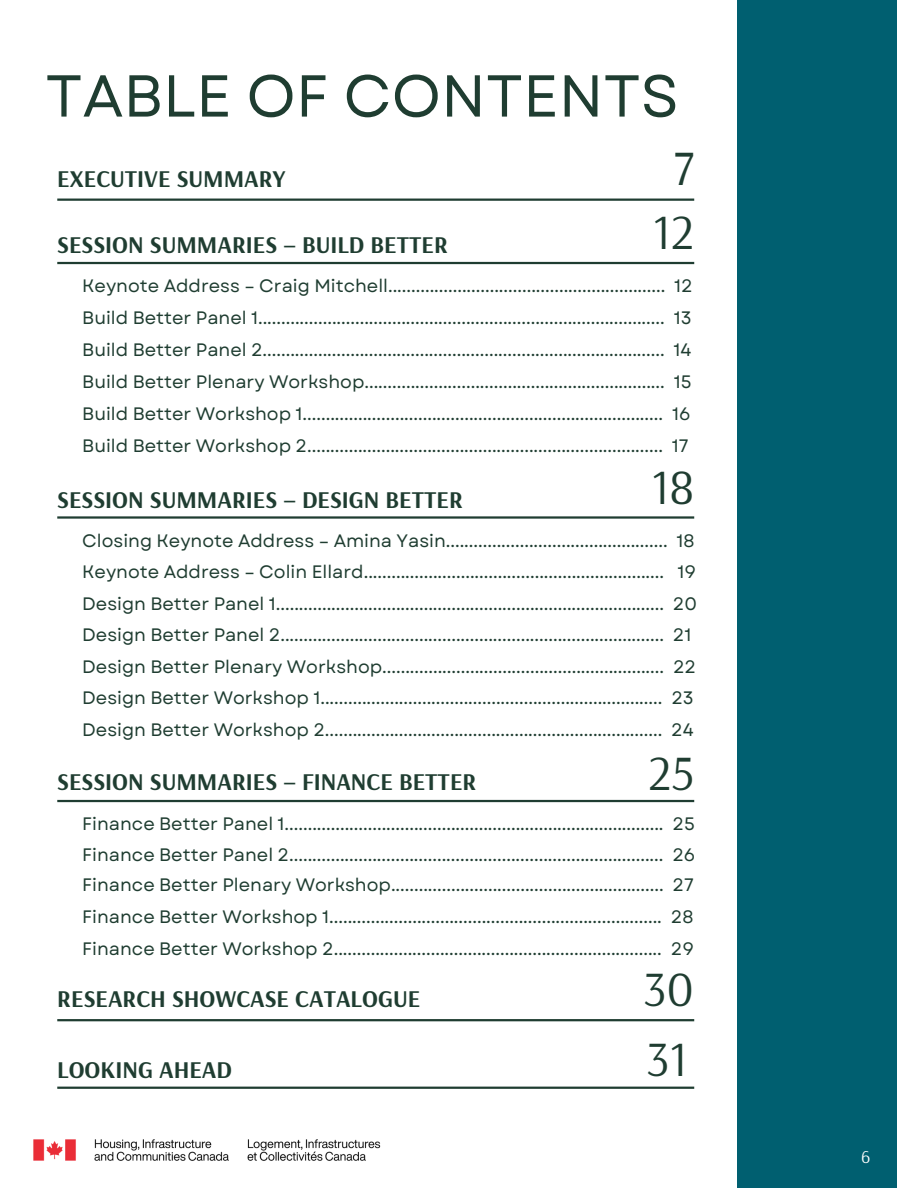
<style>
.page{position:relative;width:918px;height:1188px;background:#fff}
.page>*{position:absolute;margin:0;border:0;box-sizing:border-box;transform-origin:0 0}
.t1{font:58.95px "Garet";color:#1f3d31}
.t2{font:49.05px "Arsenal";color:#1f3d31}
.t3{font:700 24px "Arsenal";color:#1f3d31}
.t4{font:18px "Garet";color:#1f3d31}
.t5{font:18px "Arsenal";color:#fff}
</style>
<div class="page">
<div style="left:737px;top:0;width:160px;height:1188px;background:#005f70"></div>
<img style="left:33px;top:1139px;width:348px;height:22px">
<hr style="left:57px;top:199px;width:637px;height:2px;background:#1f3d31">
<hr style="left:57px;top:262px;width:637px;height:2px;background:#1f3d31">
<hr style="left:57px;top:516px;width:637px;height:3px;background:#1f3d31">
<hr style="left:57px;top:800px;width:637px;height:2px;background:#1f3d31">
<hr style="left:57px;top:1019px;width:637px;height:2px;background:#1f3d31">
<hr style="left:57px;top:1087px;width:637px;height:2px;background:#1f3d31">
<h1 class="t1" style="left:45px;top:54px;width:635px">TABLE OF CONTENTS</h1>
<p class="t3" style="left:57px;top:163px;width:230px">EXECUTIVE SUMMARY</p>
<h2 class="t2" style="left:674px;top:136px;width:22px">7</h2>
<p class="t2" style="left:653px;top:200px;width:43px">12</p>
<p class="t4" style="left:82px;top:273px;width:612px">Keynote Address – Craig Mitchell............................................................ 12</p>
<p class="t4" style="left:82px;top:305px;width:611px">Build Better Panel 1........................................................................................ 13</p>
<p class="t4" style="left:82px;top:337px;width:611px">Build Better Panel 2....................................................................................... 14</p>
<p class="t4" style="left:82px;top:369px;width:611px">Build Better Plenary Workshop................................................................. 15</p>
<p class="t4" style="left:82px;top:401px;width:610px">Build Better Workshop 1.............................................................................. 16</p>
<h2 class="t4" style="left:82px;top:433px;width:608px">Build Better Workshop 2............................................................................. 17</h2>
<p class="t3" style="left:57px;top:484px;width:407px">SESSION SUMMARIES – DESIGN BETTER</p>
<p class="t3" style="left:57px;top:229px;width:392px">SESSION SUMMARIES – BUILD BETTER</p>
<p class="t2" style="left:651px;top:455px;width:44px">18</p>
<h2 class="t4" style="left:82px;top:527px;width:614px">Closing Keynote Address – Amina Yasin................................................ 18</h2>
<p class="t4" style="left:82px;top:559px;width:615px">Keynote Address – Colin Ellard................................................................. 19</p>
<p class="t4" style="left:82px;top:590px;width:616px">Design Better Panel 1.................................................................................... 20</p>
<p class="t4" style="left:82px;top:622px;width:611px">Design Better Panel 2................................................................................... 21</p>
<p class="t4" style="left:82px;top:653px;width:615px">Design Better Plenary Workshop............................................................. 22</p>
<p class="t4" style="left:82px;top:685px;width:613px">Design Better Workshop 1.......................................................................... 23</p>
<p class="t4" style="left:82px;top:716px;width:613px">Design Better Workshop 2......................................................................... 24</p>
<p class="t2" style="left:648px;top:741px;width:48px">25</p>
<p class="t4" style="left:82px;top:811px;width:614px">Finance Better Panel 1.................................................................................. 25</p>
<p class="t3" style="left:57px;top:766px;width:421px">SESSION SUMMARIES – FINANCE BETTER</p>
<h2 class="t4" style="left:82px;top:841px;width:615px">Finance Better Panel 2................................................................................. 26</h2>
<p class="t4" style="left:82px;top:872px;width:613px">Finance Better Plenary Workshop........................................................... 27</p>
<p class="t4" style="left:82px;top:904px;width:613px">Finance Better Workshop 1........................................................................ 28</p>
<p class="t4" style="left:82px;top:936px;width:613px">Finance Better Workshop 2....................................................................... 29</p>
<p class="t3" style="left:57px;top:983px;width:365px">RESEARCH SHOWCASE CATALOGUE</p>
<p class="t3" style="left:57px;top:1054px;width:176px">LOOKING AHEAD</p>
<h2 class="t2" style="left:643px;top:957px;width:52px">30</h2>
<p class="t2" style="left:646px;top:1027px;width:43px">31</p>
<p class="t5" style="left:861px;top:1145px;width:11px">6</p>
</div>
